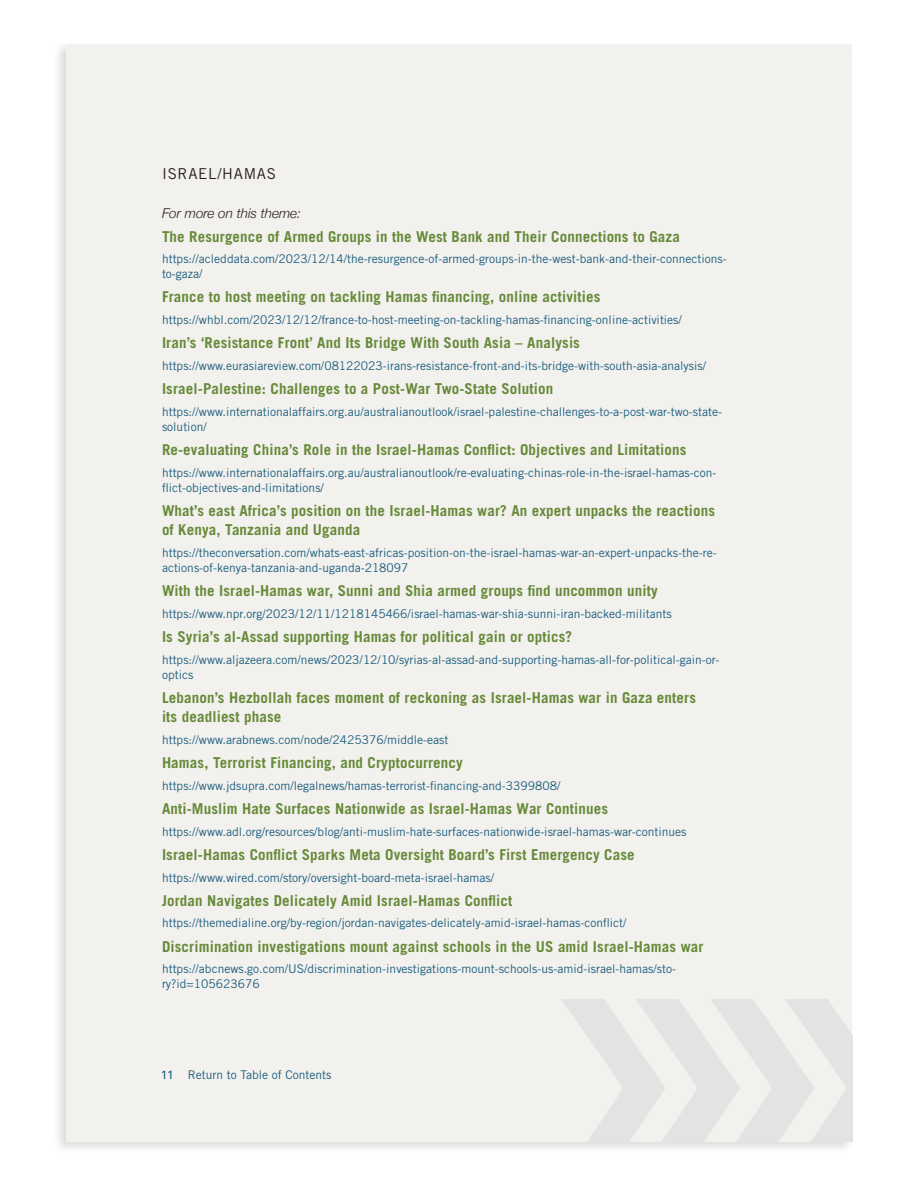
<style>
.page{position:relative;width:918px;height:1188px;background:#fff}
.page>*{position:absolute;margin:0;border:0;box-sizing:border-box;transform-origin:0 0}
.ARTICLES__Title{font:700 15px/19.5px "Trade Gothic LT Std";letter-spacing:.01em;color:#678a39}
.ARTICLES__Subject{font:15px "Trade Gothic LT Std";letter-spacing:.05em;color:#231f20}
.ARTICLES__Author___s{font:italic 300 13.5px "Helvetica Neue";color:#231f20}
.ARTICLES__Links{font:12px "Trade Gothic LT Std";color:#1c5e7f}
.t1{font:12px "Univers LT Std";color:#1c5e7f}
</style>
<div class="page">
<div style="left:53px;top:40px;width:802px;height:1114px;background:#231f20;opacity:.16"></div>
<div style="left:66px;top:44px;width:786px;height:1098px;background:#f2f1ee"></div>
<svg style="left:562px;top:999px;width:290px;height:143px"></svg>
<p class="ARTICLES__Subject" style="left:162px;top:165px;width:116px">ISRAEL/HAMAS</p>
<p class="ARTICLES__Author___s" style="left:162px;top:202px;width:141px">For more on this theme:</p>
<p class="ARTICLES__Title" style="left:162px;top:226px;width:519px">The Resurgence of Armed Groups in the West Bank and Their Connections to Gaza</p>
<p class="ARTICLES__Links" style="left:162px;top:267px;width:42px">to-gaza/</p>
<p class="ARTICLES__Links" style="left:162px;top:252px;width:566px">https://acleddata.com/2023/12/14/the-resurgence-of-armed-groups-in-the-west-bank-and-their-connections-</p>
<p class="ARTICLES__Title" style="left:162px;top:287px;width:440px">France to host meeting on tackling Hamas financing, online activities</p>
<p class="ARTICLES__Links" style="left:162px;top:313px;width:521px">https://whbl.com/2023/12/12/france-to-host-meeting-on-tackling-hamas-financing-online-activities/</p>
<p class="ARTICLES__Title" style="left:162px;top:333px;width:419px">Iran s’ ‘Resistance Front’ And Its Bridge With South Asia – Analysis</p>
<p class="ARTICLES__Links" style="left:162px;top:359px;width:546px">https://www.eurasiareview.com/08122023-irans-resistance-front-and-its-bridge-with-south-asia-analysis/</p>
<p class="ARTICLES__Title" style="left:162px;top:379px;width:393px">Israel-Palestine: Challenges to a Post-War Two-State Solution</p>
<p class="ARTICLES__Links" style="left:162px;top:419px;width:46px">solution/</p>
<p class="ARTICLES__Links" style="left:162px;top:404px;width:562px">https://www.internationalaffairs.org.au/australianoutlook/israel-palestine-challenges-to -a- post-war-two-state-</p>
<p class="ARTICLES__Title" style="left:162px;top:440px;width:526px">Re-evaluating China s’ Role in the Israel-Hamas Conflict: Objectives and Limitations</p>
<p class="ARTICLES__Links" style="left:162px;top:480px;width:164px">flict-objectives-and-limitations/</p>
<p class="ARTICLES__Links" style="left:162px;top:465px;width:556px">https://www.internationalaffairs.org.au/australianoutlook/re-evaluating-chinas-role-in-the-israel-hamas-con-</p>
<p class="ARTICLES__Title" style="left:162px;top:501px;width:555px">What s’ east Africa s’ position on the Israel-Hamas war? An expert unpacks the reactions of Kenya, Tanzania and Uganda</p>
<p class="ARTICLES__Links" style="left:162px;top:561px;width:248px">actions-of-kenya-tanzania-and-uganda-218097</p>
<p class="ARTICLES__Links" style="left:162px;top:546px;width:556px">https://theconversation.com/whats-east-africas-position-on-the-israel-hamas-war-an-expert-unpacks-the-re-</p>
<p class="ARTICLES__Title" style="left:162px;top:581px;width:497px">With the Israel-Hamas war, Sunni and Shia armed groups find uncommon unity</p>
<p class="ARTICLES__Links" style="left:162px;top:606px;width:511px">https://www.npr.org/2023/12/11/1218145466/israel-hamas-war-shia-sunni-iran-backed-militants</p>
<p class="ARTICLES__Title" style="left:162px;top:627px;width:412px">Is Syria s’ al-Assad supporting Hamas for political gain or optics?</p>
<p class="ARTICLES__Links" style="left:162px;top:667px;width:33px">optics</p>
<p class="ARTICLES__Links" style="left:162px;top:652px;width:559px">https://www.aljazeera.com/news/2023/12/10/syrias-al-assad-and-supporting-hamas-all-for-political-gain-or-</p>
<p class="ARTICLES__Title" style="left:162px;top:688px;width:536px">Lebanon s’ Hezbollah faces moment of reckoning as Israel-Hamas war in Gaza enters its deadliest phase</p>
<p class="ARTICLES__Links" style="left:162px;top:733px;width:288px">https://www.arabnews.com/node/2425376/middle-east</p>
<p class="ARTICLES__Title" style="left:162px;top:753px;width:302px">Hamas, Terrorist Financing, and Cryptocurrency</p>
<p class="ARTICLES__Links" style="left:162px;top:778px;width:400px">https://www.jdsupra.com/legalnews/hamas-terrorist-financing-and-3399808/</p>
<p class="ARTICLES__Title" style="left:162px;top:799px;width:448px">Anti-Muslim Hate Surfaces Nationwide as Israel-Hamas War Continues</p>
<p class="ARTICLES__Links" style="left:162px;top:824px;width:526px">https://www.adl.org/resources/blog/anti-muslim-hate-surfaces-nationwide-israel-hamas-war-continues</p>
<p class="ARTICLES__Title" style="left:162px;top:845px;width:474px">Israel-Hamas Conflict Sparks Meta Oversight Board s’ First Emergency Case</p>
<p class="ARTICLES__Links" style="left:162px;top:870px;width:334px">https://www.wired.com/story/oversight-board-meta-israel-hamas/</p>
<p class="ARTICLES__Title" style="left:162px;top:890px;width:352px">Jordan Navigates Delicately Amid Israel-Hamas Conflict</p>
<p class="ARTICLES__Links" style="left:162px;top:916px;width:466px">https://themedialine.org/by-region/jordan-navigates-delicately-amid-israel-hamas-conflict/</p>
<p class="ARTICLES__Title" style="left:162px;top:936px;width:543px">Discrimination investigations mount against schools in the US amid Israel-Hamas war</p>
<p class="ARTICLES__Links" style="left:162px;top:977px;width:99px">ry?id=105623676</p>
<p class="ARTICLES__Links" style="left:162px;top:962px;width:516px">https://abcnews.go.com/US/discrimination-investigations-mount-schools-us-amid-israel-hamas/sto-</p>
<p class="t1" style="left:161px;top:1068px;width:14px">11</p>
<p class="ARTICLES__Links" style="left:188px;top:1068px;width:145px">Return to Table of Contents</p>
</div>
